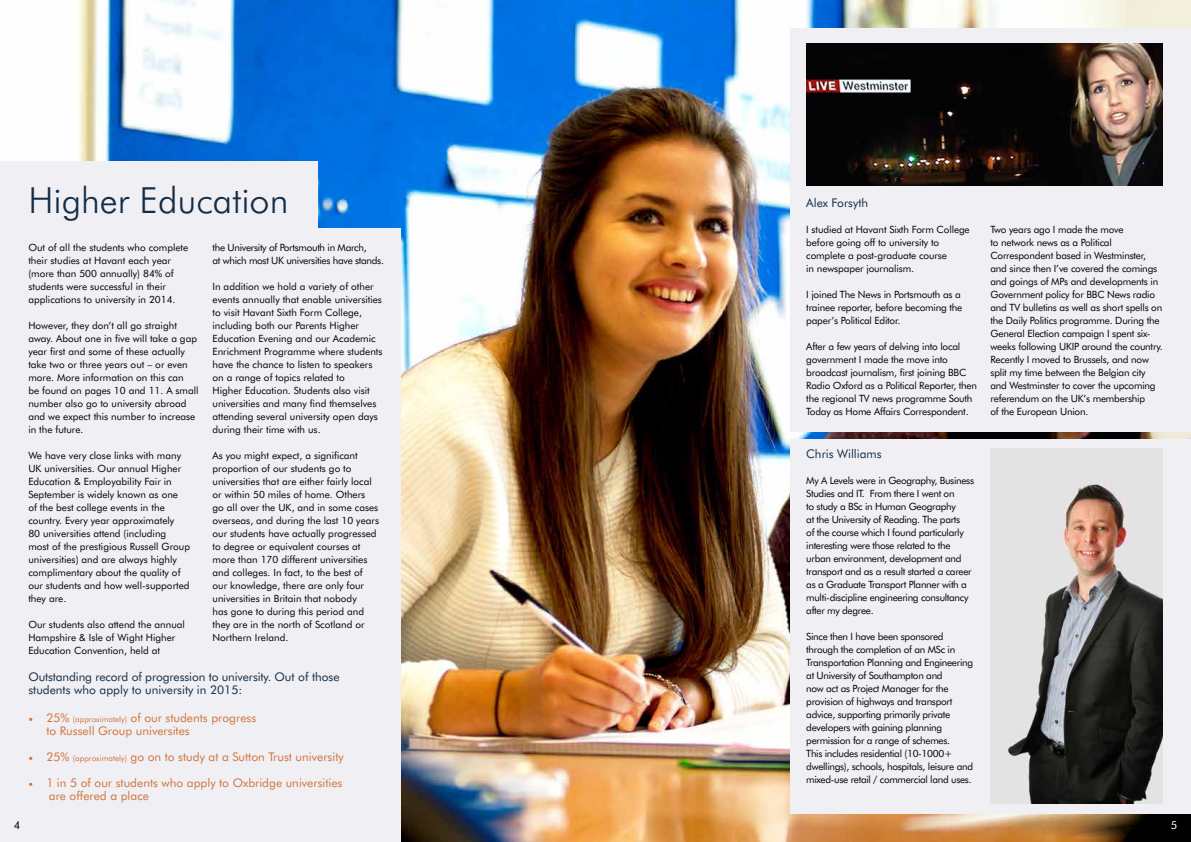
<style>
.page{position:relative;width:1191px;height:842px;background:#fff}
.page>*{position:absolute;margin:0;border:0;box-sizing:border-box;transform-origin:0 0}
.t1{font:300 36px "Futura BT";color:#142c46}
.t2{font:12px/13px "Futura BT";color:#d1733a}
.t3{font:12px/13px "Futura BT";color:#142c46}
.t4{font:11px "Futura BT";color:#000}
.t5{font:11px "Futura BT";color:#fff}
.t6{font:10px/13px "Futura BT";letter-spacing:-.01em;color:#000}
.t7{font:10px/13px "Futura BT";letter-spacing:-.03em;color:#000}
.s1{font-family:"Minion Pro"}
.s2{font-size:8px}
</style>
<div class="page">
<img style="left:0;top:0;width:1191px;height:842px">
<div style="left:0;top:162px;width:317px;height:79px;background:#f0f0f4"></div>
<div style="left:790px;top:28px;width:401px;height:404px;background:#f0f0f4"></div>
<div style="left:790px;top:439px;width:401px;height:375px;background:#f0f0f4"></div>
<div style="left:0;top:228px;width:401px;height:614px;background:#f0f0f4"></div>
<img style="left:806px;top:43px;width:356px;height:143px">
<img style="left:990px;top:449px;width:172px;height:355px">
<h1 class="t1" style="left:28px;top:179px;width:262px">Higher Education</h1>
<p class="t6" style="left:28px;top:240px;width:161px">Out of all the students who complete their studies at Havant each year (more than 500 annually) 84% of students were successful in their applications to university in 2014.</p>
<p class="t6" style="left:28px;top:318px;width:172px">However, they don’t all go straight away. About one in five will take a gap year first and some of these actually take two or three years out – or even more. More information on this can<br>be found on pages 10 and 11. A small number also go to university abroad and we expect this number to increase in the future.</p>
<p class="t6" style="left:28px;top:448px;width:163px">We have very close links with many<br>UK universities. Our annual Higher<br>Education &amp; Employability Fair in<br>September is widely known as one<br>of the best college events in the country. Every year approximately<br>80 universities attend (including<br>most of the prestigious Russell Group universities) and are always highly complimentary about the quality of our students and how well-supported they are.</p>
<p class="t6" style="left:28px;top:617px;width:158px">Our students also attend the annual<br>Hampshire &amp; Isle of Wight Higher<br>Education Convention, held at</p>
<p class="t7" style="left:212px;top:240px;width:173px">the University of Portsmouth in March,<br>at which most UK universities have stands.</p>
<p class="t6" style="left:212px;top:279px;width:172px">In addition we hold a variety of other events annually that enable universities to visit Havant Sixth Form College, including both our Parents Higher Education Evening and our Academic Enrichment Programme where students have the chance to listen to speakers on a range of topics related to<br>Higher Education. Students also visit universities and many find themselves attending several university open days during their time with us.</p>
<p class="t6" style="left:212px;top:448px;width:168px">As you might expect, a significant proportion of our students go to universities that are either fairly local or within 50 miles of home. Others go all over the UK, and in some cases overseas, and during the last 10 years our students have actually progressed to degree or equivalent courses at more than 170 different universities and colleges. In fact, to the best of our knowledge, there are only four universities in Britain that nobody<br>has gone to during this period and they are in the north of Scotland or Northern Ireland.</p>
<p class="t3" style="left:28px;top:670px;width:313px">Outstanding record of progression to university. Out of those students who apply to university in 2015:</p>
<p class="t2" style="left:46px;top:711px;width:211px;text-indent:-18px"><span class="s1">•</span> 25% <span class="s2">(approximately)</span> of our students progress to Russell Group universites</p>
<p class="t2" style="left:28px;top:750px;width:317px"><span class="s1">•</span> 25% <span class="s2">(approximately)</span> go on to study at a Sutton Trust university</p>
<p class="t2" style="left:49px;top:776px;width:295px;text-indent:-21px"><span class="s1">•</span> 1 in 5 of our students who apply to Oxbridge universities are offered a place</p>
<p class="t3" style="left:806px;top:196px;width:63px">Alex Forsyth</p>
<p class="t6" style="left:806px;top:223px;width:165px">I studied at Havant Sixth Form College before going off to university to complete a post-graduate course<br>in newspaper journalism.</p>
<p class="t6" style="left:806px;top:288px;width:158px">I joined The News in Portsmouth as a trainee reporter, before becoming the paper’s Political Editor.</p>
<p class="t6" style="left:806px;top:340px;width:172px">After a few years of delving into local government I made the move into broadcast journalism, first joining BBC Radio Oxford as a Political Reporter, then the regional TV news programme South Today as Home Affairs Correspondent.</p>
<p class="t3" style="left:806px;top:447px;width:77px">Chris Williams</p>
<p class="t7" style="left:806px;top:474px;width:169px">My A Levels were in Geography, Business Studies and IT. From there I went on<br>to study a BSc in Human Geography<br>at the University of Reading. The parts<br>of the course which I found particularly interesting were those related to the urban environment, development and transport and as a result started a career as a Graduate Transport Planner with a multi-discipline engineering consultancy after my degree.</p>
<p class="t7" style="left:806px;top:630px;width:168px">Since then I have been sponsored through the completion of an MSc in Transportation Planning and Engineering at University of Southampton and<br>now act as Project Manager for the provision of highways and transport advice, supporting primarily private developers with gaining planning permission for a range of schemes.<br>This includes residential (10-1000+ dwellings), schools, hospitals, leisure and mixed-use retail / commercial land uses.</p>
<p class="t6" style="left:990px;top:223px;width:174px">Two years ago I made the move<br>to network news as a Political Correspondent based in Westminster, and since then I’ve covered the comings and goings of MPs and developments in Government policy for BBC News radio and TV bulletins as well as short spells on the Daily Politics programme. During the General Election campaign I spent six&shy;weeks following UKIP around the country.<br>Recently I moved to Brussels, and now split my time between the Belgian city and Westminster to cover the upcoming referendum on the UK’s membership<br>of the European Union.</p>
<p class="t4" style="left:14px;top:818px;width:8px">4</p>
<p class="t5" style="left:1170px;top:818px;width:8px">5</p>
</div>
